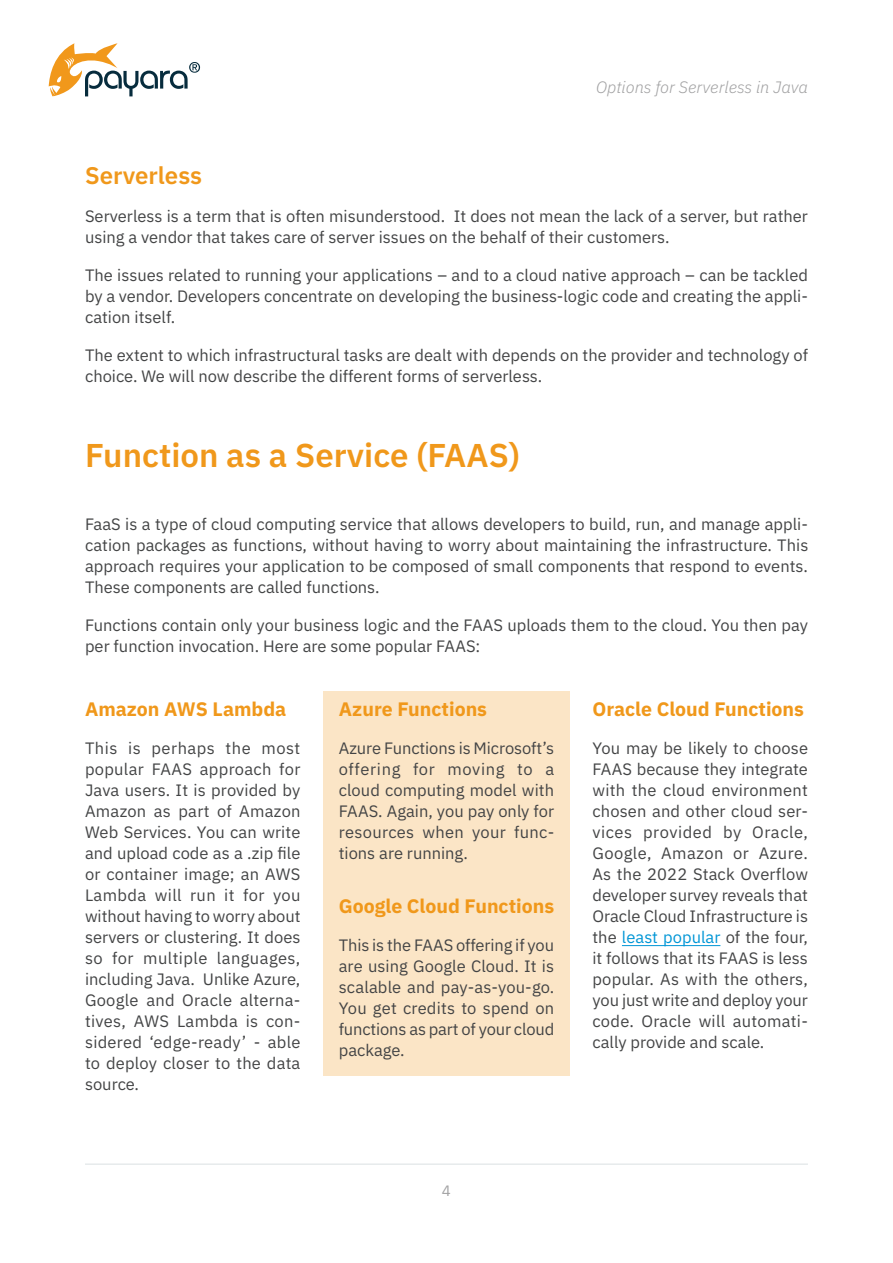
<style>
.page{position:relative;width:893px;height:1263px;background:#fff}
.page>*{position:absolute;margin:0;border:0;box-sizing:border-box;transform-origin:0 0}
.t1{font:600 33px "IBM Plex Sans";color:#f0981b}
.t2{font:600 24px "IBM Plex Sans";color:#f0981b}
.t3{font:700 19.5px "IBM Plex Sans";color:#f0981b}
.t4{font:16.5px/21px "IBM Plex Sans";color:#434445;text-align:justify}
.t5{font:italic 300 16.5px "IBM Plex Sans";color:#a1a1a2}
.t6{font:15px "IBM Plex Sans";color:#a1a1a2}
.s1{color:#0096d6}
</style>
<div class="page">
<svg style="left:49px;top:43px;width:151px;height:53px"></svg>
<hr style="left:85px;top:1164px;width:723px;height:1px;background:#dae0e2">
<div style="left:323px;top:691px;width:247px;height:385px;background:#fbe5c6"></div>
<hr style="left:622px;top:945px;width:98px;height:1px;background:#0096d6">
<p class="t5" style="left:596px;top:74px;width:213px">Options for Serverless in Java</p>
<h2 class="t2" style="left:85px;top:157px;width:119px">Serverless</h2>
<p class="t4" style="left:85px;top:205px;width:724px">Serverless is a term that is often misunderstood. It does not mean the lack of a server, but rather using a vendor that takes care of server issues on the behalf of their customers.</p>
<p class="t4" style="left:85px;top:264px;width:724px">The issues related to running your applications – and to a cloud native approach – can be tackled by a vendor. Developers concentrate on developing the business-logic code and creating the appli&shy;cation itself.</p>
<p class="t4" style="left:85px;top:344px;width:724px">The extent to which infrastructural tasks are dealt with depends on the provider and technology of choice. We will now describe the different forms of serverless.</p>
<h1 class="t1" style="left:85px;top:429px;width:436px">Function as a Service (FAAS)</h1>
<p class="t4" style="left:85px;top:513px;width:725px">FaaS is a type of cloud computing service that allows developers to build, run, and manage appli&shy;cation packages as functions, without having to worry about maintaining the infrastructure. This approach requires your application to be composed of small components that respond to events.<br>These components are called functions.</p>
<p class="t4" style="left:85px;top:614px;width:724px">Functions contain only your business logic and the FAAS uploads them to the cloud. You then pay per function invocation. Here are some popular FAAS:</p>
<p class="t3" style="left:85px;top:693px;width:203px">Amazon AWS Lambda</p>
<p class="t4" style="left:85px;top:736px;width:217px">This is perhaps the most popular FAAS approach for Java users. It is provided by Amazon as part of Amazon Web Services. You can write and upload code as a .zip file or container image; an AWS Lambda will run it for you without having to worry about servers or clustering. It does so for multiple languages, including Java. Unlike Azure, Google and Oracle alterna&shy;tives, AWS Lambda is con&shy;sidered ‘edge-ready’ - able to deploy closer to the data source.</p>
<p class="t3" style="left:339px;top:693px;width:150px">Azure Functions</p>
<p class="t4" style="left:339px;top:736px;width:217px">Azure Functions is Microsoft’s offering for moving to a cloud computing model with FAAS. Again, you pay only for resources when your func&shy;tions are running.</p>
<p class="t3" style="left:339px;top:891px;width:217px">Google Cloud Functions</p>
<p class="t4" style="left:339px;top:933px;width:217px">This is the FAAS offering if you are using Google Cloud. It is scalable and pay-as-you-go.<br>You get credits to spend on functions as part of your cloud package.</p>
<p class="t3" style="left:592px;top:693px;width:213px">Oracle Cloud Functions</p>
<p class="t4" style="left:592px;top:736px;width:217px">You may be likely to choose FAAS because they integrate with the cloud environment chosen and other cloud ser&shy;vices provided by Oracle, Google, Amazon or Azure.<br>As the 2022 Stack Overflow developer survey reveals that Oracle Cloud Infrastructure is the <span class="s1">least popular</span> of the four, it follows that its FAAS is less popular. As with the others, you just write and deploy your code. Oracle will automati&shy;cally provide and scale.</p>
<p class="t6" style="left:442px;top:1179px;width:10px">4</p>
</div>
